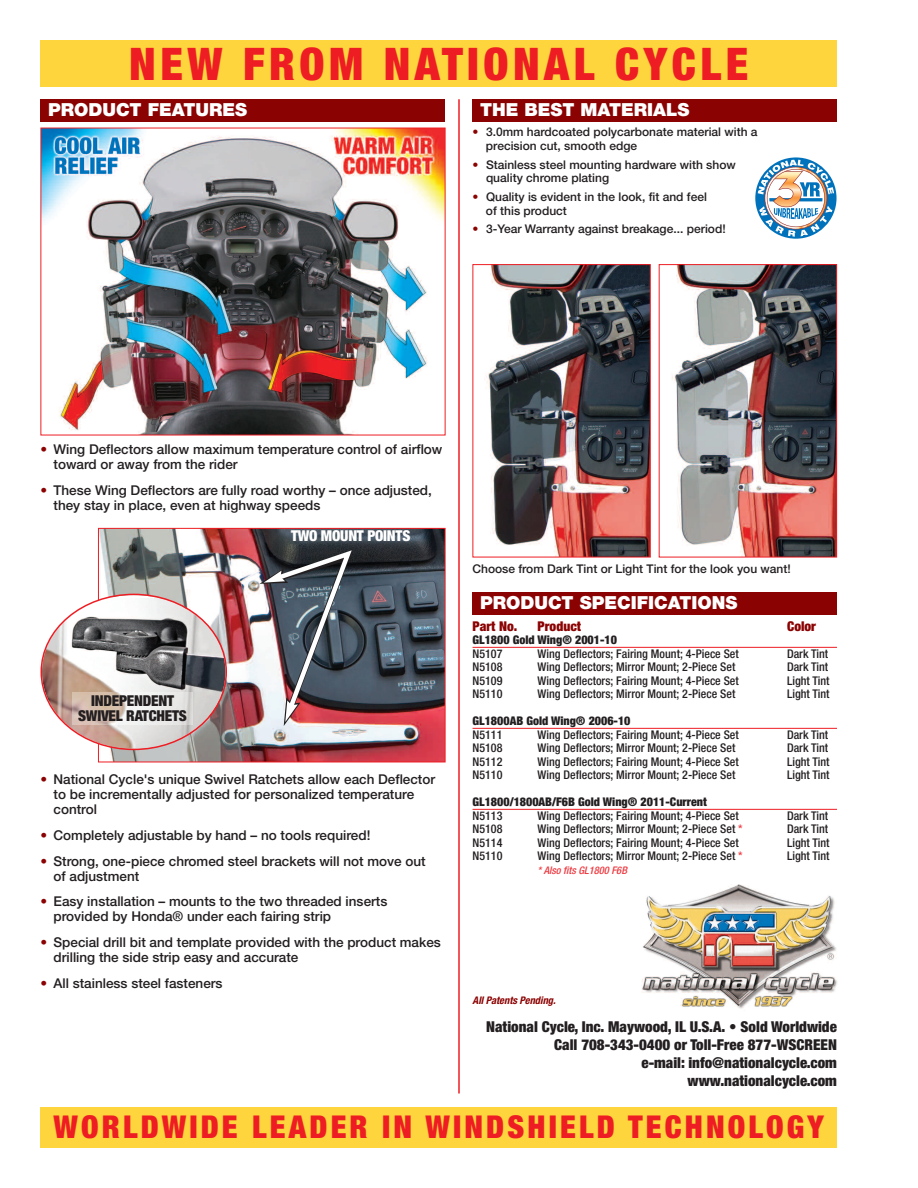
<style>
.page{position:relative;width:918px;height:1188px;background:#fff}
.page>*{position:absolute;margin:0;border:0;box-sizing:border-box;transform-origin:0 0}
.t1{font:900 condensed 45px "Helvetica Neue";letter-spacing:.1em;color:#ee1d23}
.t2{font:900 condensed 31.5px "Helvetica Neue";letter-spacing:.1em;color:#ee1d23}
.t3{font:900 18px "Helvetica Neue";color:#fff}
.t4{font:900 condensed 15px/18px "Helvetica Neue";color:#231f20;text-align:right}
.t5{font:900 condensed 15px "Helvetica Neue";letter-spacing:-.015em;color:#fff}
.t6{font:500 13.5px/15px "Helvetica Neue";color:#231f20}
.t7{font:900 condensed 13.5px "Helvetica Neue";color:#8b0202}
.t8{font:500 condensed 12px "Helvetica Neue";color:#231f20}
.t9{font:500 12px/13.5px "Helvetica Neue";color:#231f20}
.t10{font:900 condensed 12px "Helvetica Neue";color:#231f20}
.t11{font:italic 700 condensed 10.5px "Helvetica Neue";color:#8b0202}
.t12{font:italic 500 condensed 10.5px "Helvetica Neue";color:#ee3a41}
.s1{color:#8b0202}
.s2{color:#ee3a41}
</style>
<div class="page">
<hr style="left:458px;top:99px;width:2px;height:995px;background:#ee1d23">
<div style="left:40px;top:40px;width:797px;height:47px;background:#ffd53e"></div>
<div style="left:40px;top:1107px;width:797px;height:41px;background:#ffd53e"></div>
<img style="left:641px;top:884px;width:196px;height:127px">
<svg style="left:755px;top:157px;width:82px;height:82px"></svg>
<svg style="left:758px;top:160px;width:76px;height:77px"></svg>
<div style="left:40px;top:99px;width:406px;height:22px;background:#8b0202"></div>
<div style="left:472px;top:99px;width:365px;height:22px;background:#8b0202"></div>
<div style="left:472px;top:592px;width:365px;height:23px;background:#8b0202"></div>
<hr style="left:472px;top:647px;width:365px;height:1px;background:#ee1d23">
<hr style="left:472px;top:728px;width:365px;height:1px;background:#ee1d23">
<hr style="left:472px;top:809px;width:365px;height:1px;background:#ee1d23">
<img style="left:486px;top:266px;width:163px;height:289px">
<div style="left:472px;top:264px;width:179px;height:293px;border:1px solid #ee1d23"></div>
<img style="left:672px;top:266px;width:163px;height:289px">
<div style="left:659px;top:264px;width:178px;height:293px;border:1px solid #ee1d23"></div>
<img style="left:42px;top:130px;width:402px;height:303px">
<img style="left:100px;top:530px;width:344px;height:230px">
<div style="left:98px;top:528px;width:348px;height:234px;border:1px solid #ee1d23"></div>
<img style="left:259px;top:547px;width:97px;height:179px">
<svg style="left:40px;top:594px;width:187px;height:156px"></svg>
<img style="left:72px;top:692px;width:121px;height:32px">
<h1 class="t1" style="left:129px;top:48px;width:621px">NEW FROM NATIONAL CYCLE</h1>
<h3 class="t3" style="left:48px;top:103px;width:201px">PRODUCT FEATURES</h3>
<h3 class="t3" style="left:480px;top:103px;width:211px">THE BEST MATERIALS</h3>
<p class="t9" style="left:486px;top:126px;width:273px;text-indent:-13px"><span class="s1">•</span> 3.0mm hardcoated polycarbonate material with a precision cut, smooth edge</p>
<p class="t9" style="left:486px;top:159px;width:251px;text-indent:-14px"><span class="s1">•</span> Stainless steel mounting hardware with show quality chrome plating</p>
<p class="t9" style="left:486px;top:191px;width:222px;text-indent:-13px"><span class="s1">•</span> Quality is evident in the look, fit and feel of this product</p>
<p class="t9" style="left:472px;top:224px;width:255px"><span class="s1">•</span> 3-Year Warranty against breakage... period!</p>
<p class="t6" style="left:54px;top:443px;width:390px;text-indent:-13px"><span class="s1">•</span> Wing Deflectors allow maximum temperature control of airflow toward or away from the rider</p>
<p class="t6" style="left:54px;top:484px;width:380px;text-indent:-13px"><span class="s1">•</span> These Wing Deflectors are fully road worthy – once adjusted, they stay in place, even at highway speeds</p>
<p class="t5" style="left:291px;top:530px;width:121px">TWO MOUNT POINTS</p>
<p class="t4" style="left:78px;top:694px;width:110px;line-height:15px;text-align:center">INDEPENDENT<br>SWIVEL RATCHETS</p>
<p class="t6" style="left:54px;top:773px;width:383px;text-indent:-13px"><span class="s1">•</span> National Cycle's unique Swivel Ratchets allow each Deflector to be incrementally adjusted for personalized temperature control</p>
<p class="t6" style="left:40px;top:829px;width:331px"><span class="s1">•</span> Completely adjustable by hand – no tools required!</p>
<p class="t6" style="left:54px;top:855px;width:374px;text-indent:-13px"><span class="s1">•</span> Strong, one-piece chromed steel brackets will not move out of adjustment</p>
<p class="t6" style="left:54px;top:895px;width:335px;text-indent:-13px"><span class="s1">•</span> Easy installation – mounts to the two threaded inserts provided by Honda® under each fairing strip</p>
<p class="t6" style="left:54px;top:936px;width:389px;text-indent:-13px"><span class="s1">•</span> Special drill bit and template provided with the product makes drilling the side strip easy and accurate</p>
<p class="t6" style="left:40px;top:977px;width:184px"><span class="s1">•</span> All stainless steel fasteners</p>
<p class="t9" style="left:472px;top:563px;width:320px">Choose from Dark Tint or Light Tint for the look you want!</p>
<h3 class="t3" style="left:480px;top:596px;width:259px">PRODUCT SPECIFICATIONS</h3>
<p class="t7" style="left:472px;top:621px;width:46px">Part No.</p>
<p class="t7" style="left:538px;top:621px;width:45px">Product</p>
<p class="t7" style="left:787px;top:621px;width:30px">Color</p>
<p class="t10" style="left:472px;top:636px;width:146px">GL1800 Gold Wing® 2001-10</p>
<p class="t8" style="left:472px;top:649px;width:31px">N5107</p>
<p class="t8" style="left:538px;top:649px;width:203px">Wing Deflectors; Fairing Mount; 4-Piece Set</p>
<p class="t8" style="left:787px;top:649px;width:43px">Dark Tint</p>
<p class="t8" style="left:472px;top:663px;width:31px">N5108</p>
<p class="t8" style="left:538px;top:663px;width:199px">Wing Deflectors; Mirror Mount; 2-Piece Set</p>
<p class="t8" style="left:787px;top:663px;width:43px">Dark Tint</p>
<p class="t8" style="left:472px;top:676px;width:31px">N5109</p>
<p class="t8" style="left:538px;top:676px;width:203px">Wing Deflectors; Fairing Mount; 4-Piece Set</p>
<p class="t8" style="left:787px;top:676px;width:44px">Light Tint</p>
<p class="t8" style="left:472px;top:690px;width:31px">N5110</p>
<p class="t8" style="left:538px;top:690px;width:199px">Wing Deflectors; Mirror Mount; 2-Piece Set</p>
<p class="t8" style="left:787px;top:690px;width:44px">Light Tint</p>
<p class="t10" style="left:472px;top:717px;width:160px">GL1800AB Gold Wing® 2006-10</p>
<p class="t8" style="left:472px;top:730px;width:31px">N5111</p>
<p class="t8" style="left:538px;top:730px;width:203px">Wing Deflectors; Fairing Mount; 4-Piece Set</p>
<p class="t8" style="left:787px;top:730px;width:43px">Dark Tint</p>
<p class="t8" style="left:472px;top:744px;width:31px">N5108</p>
<p class="t8" style="left:538px;top:744px;width:199px">Wing Deflectors; Mirror Mount; 2-Piece Set</p>
<p class="t8" style="left:787px;top:744px;width:43px">Dark Tint</p>
<p class="t8" style="left:472px;top:757px;width:31px">N5112</p>
<p class="t8" style="left:538px;top:757px;width:203px">Wing Deflectors; Fairing Mount; 4-Piece Set</p>
<p class="t8" style="left:787px;top:757px;width:44px">Light Tint</p>
<p class="t8" style="left:472px;top:771px;width:31px">N5110</p>
<p class="t8" style="left:538px;top:771px;width:199px">Wing Deflectors; Mirror Mount; 2-Piece Set</p>
<p class="t8" style="left:787px;top:771px;width:44px">Light Tint</p>
<p class="t10" style="left:472px;top:798px;width:236px">GL1800/1800AB/F6B Gold Wing® 2011-Current</p>
<p class="t8" style="left:473px;top:811px;width:31px">N5113</p>
<p class="t8" style="left:538px;top:811px;width:203px">Wing Deflectors; Fairing Mount; 4-Piece Set</p>
<p class="t8" style="left:787px;top:811px;width:43px">Dark Tint</p>
<p class="t8" style="left:472px;top:825px;width:31px">N5108</p>
<p class="t8" style="left:538px;top:825px;width:207px">Wing Deflectors; Mirror Mount; 2-Piece Set <span class="s2">*</span></p>
<p class="t8" style="left:787px;top:825px;width:43px">Dark Tint</p>
<p class="t8" style="left:472px;top:838px;width:31px">N5114</p>
<p class="t8" style="left:538px;top:838px;width:203px">Wing Deflectors; Fairing Mount; 4-Piece Set</p>
<p class="t8" style="left:787px;top:838px;width:44px">Light Tint</p>
<p class="t8" style="left:472px;top:852px;width:31px">N5110</p>
<p class="t8" style="left:538px;top:852px;width:207px">Wing Deflectors; Mirror Mount; 2-Piece Set <span class="s2">*</span></p>
<p class="t8" style="left:787px;top:852px;width:44px">Light Tint</p>
<p class="t12" style="left:538px;top:866px;width:91px">* Also fits GL1800 F6B</p>
<p class="t11" style="left:472px;top:996px;width:85px">All Patents Pending.</p>
<p class="t4" style="left:486px;top:1019px;width:352px">National Cycle, Inc. Maywood, IL U.S.A. • Sold Worldwide Call 708-343-0400 or Toll-Free 877-WSCREEN<br>e-mail: info@nationalcycle.com<br>www.nationalcycle.com</p>
<h2 class="t2" style="left:53px;top:1116px;width:772px">WORLDWIDE LEADER IN WINDSHIELD TECHNOLOGY</h2>
</div>
